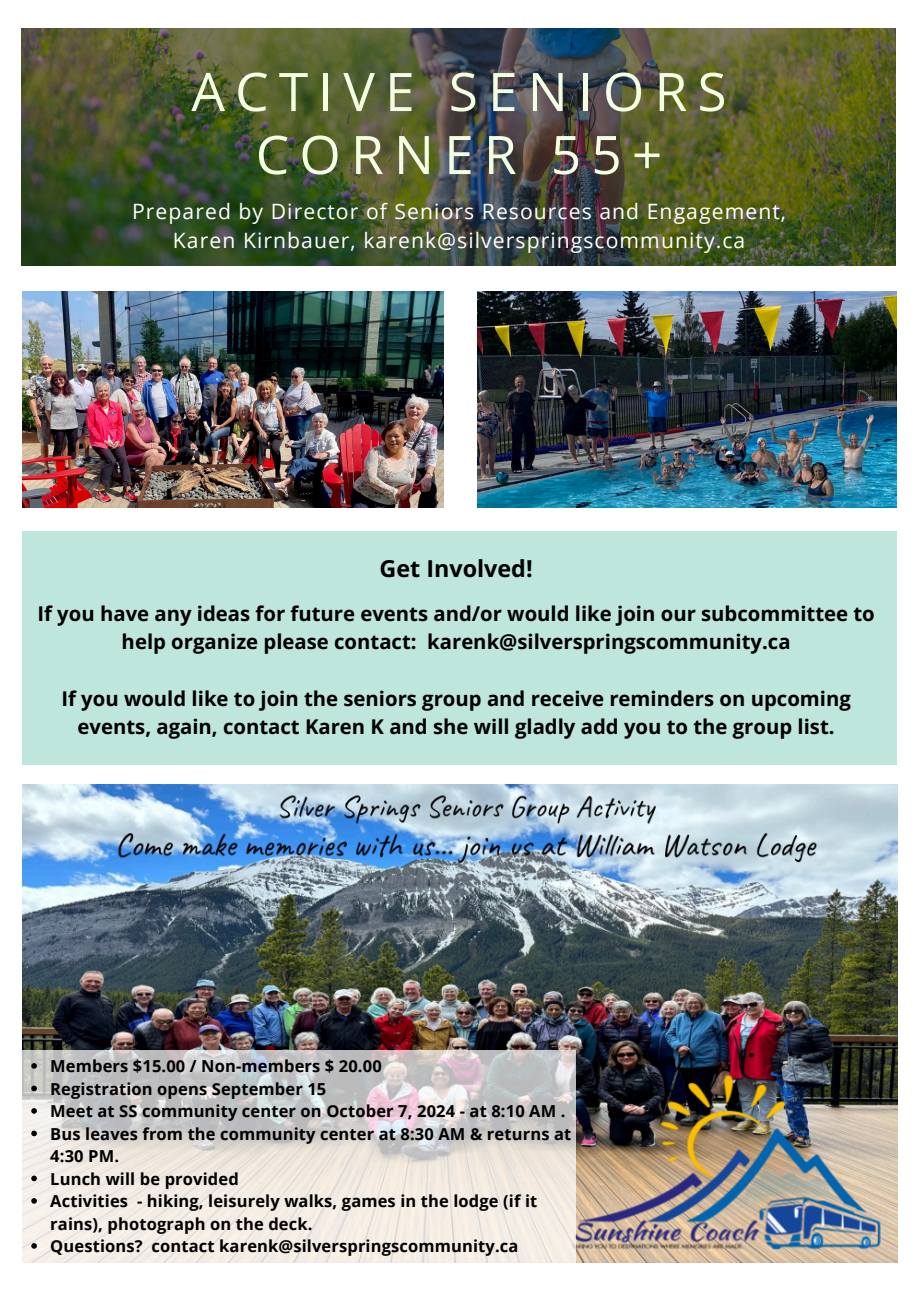
<style>
.page{position:relative;width:918px;height:1296px;background:#fff}
.page>*{position:absolute;margin:0;border:0;box-sizing:border-box;transform-origin:0 0}
.t1{font:53.25px/63px "Open Sans";letter-spacing:.19em;color:#f2fde4;text-align:center}
.t2{font:700 23.25px "Open Sans";color:#000}
.t3{font:21.15px/29.2px "Open Sans";letter-spacing:.05em;color:#fff;text-align:center}
.t4{font:700 20.25px/28.2px "Open Sans";color:#000;text-align:center}
.t5{font:700 16.5px/22.5px "Open Sans";letter-spacing:.01em;color:#000}
</style>
<div class="page">
<img style="left:21px;top:28px;width:875px;height:238px">
<div style="left:22px;top:531px;width:874px;height:234px;background:#bee6dd"></div>
<img style="left:22px;top:292px;width:421px;height:216px">
<img style="left:478px;top:292px;width:418px;height:216px">
<img style="left:22px;top:784px;width:876px;height:478px">
<svg style="left:22px;top:1050px;width:554px;height:213px;background:#dfdbd7"></svg>
<svg style="left:31px;top:1063px;width:6px;height:6px"></svg>
<svg style="left:31px;top:1086px;width:6px;height:5px"></svg>
<svg style="left:31px;top:1108px;width:6px;height:6px"></svg>
<svg style="left:31px;top:1131px;width:6px;height:5px"></svg>
<svg style="left:31px;top:1176px;width:6px;height:5px"></svg>
<svg style="left:31px;top:1198px;width:6px;height:6px"></svg>
<svg style="left:31px;top:1243px;width:6px;height:6px"></svg>
<p class="t1" style="left:191px;top:59px;width:537px">ACTIVE SENIORS<br>CORNER 55+</p>
<h2 class="t3" style="left:132px;top:196px;width:655px">Prepared by Director of Seniors Resources and Engagement,<br>Karen Kirnbauer, karenk@silverspringscommunity.ca</h2>
<p class="t2" style="left:380px;top:552px;width:155px">Get Involved!</p>
<h4 class="t4" style="left:37px;top:599px;width:839px">If you have any ideas for future events and/or would like join our subcommittee to help organize please contact: karenk@silverspringscommunity.ca</h4>
<h4 class="t4" style="left:61px;top:684px;width:791px">If you would like to join the seniors group and receive reminders on upcoming events, again, contact Karen K and she will gladly add you to the group list.</h4>
<p class="t5" style="left:50px;top:1054px;width:333px">Members $15.00 / Non-members $ 20.00</p>
<p class="t5" style="left:50px;top:1077px;width:278px">Registration opens September 15</p>
<p class="t5" style="left:50px;top:1099px;width:517px">Meet at SS community center on October 7, 2024 - at 8:10 AM .</p>
<p class="t5" style="left:50px;top:1122px;width:523px">Bus leaves from the community center at 8:30 AM &amp; returns at<br>4:30 PM.</p>
<p class="t5" style="left:50px;top:1167px;width:190px">Lunch will be provided</p>
<p class="t5" style="left:50px;top:1189px;width:489px">Activities - hiking, leisurely walks, games in the lodge (if it rains), photograph on the deck.</p>
<p class="t5" style="left:50px;top:1234px;width:470px">Questions? contact karenk@silverspringscommunity.ca</p>
</div>
